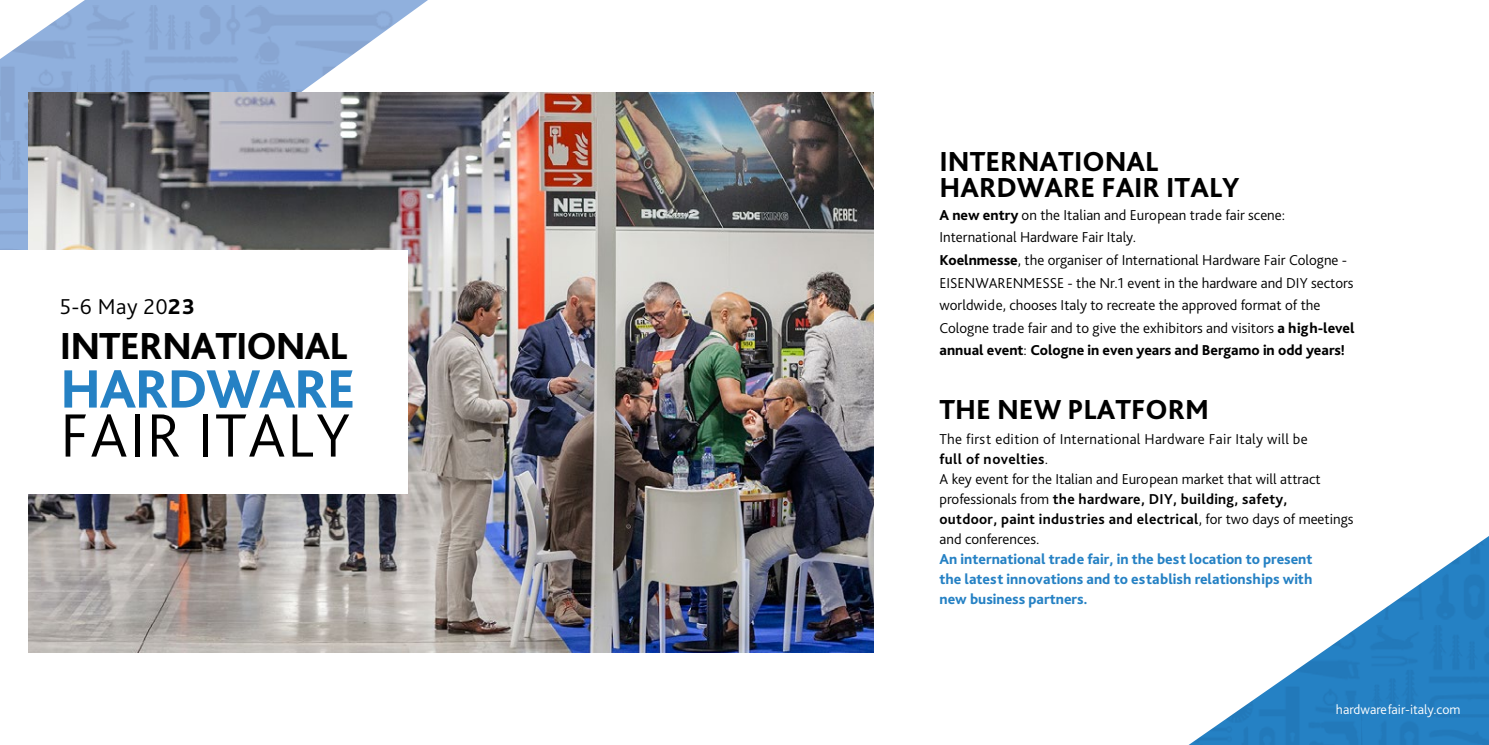
<style>
.page{position:relative;width:1489px;height:745px;background:#fff}
.page>*{position:absolute;margin:0;border:0;box-sizing:border-box;transform-origin:0 0}
.t1{font:300 63.88px "Bliss Pro";letter-spacing:.025em;color:#000}
.t2{font:800 56.38px "Bliss Pro";letter-spacing:-.025em;color:#2581c4}
.t3{font:800 39.38px "Bliss Pro";letter-spacing:-.025em;color:#000}
.t4{font:800 28.75px/26.2px "Bliss Pro";color:#000}
.t5{font:300 22.5px "Bliss Pro";color:#000}
.t6{font:300 15px/22.5px "Bliss Pro";color:#000}
.t7{font:800 15px/20px "Bliss Pro";color:#2581c4;text-align:justify}
.t8{font:300 13.75px "Bliss Pro";color:#fff}
.s1{font-weight:800}
.s2{font-weight:700}
</style>
<div class="page">
<svg style="left:75px;top:0;width:353px;height:93px"></svg>
<img style="left:0;top:7px;width:75px;height:135px">
<img style="left:78px;top:5px;width:318px;height:88px">
<svg style="left:1358px;top:616px;width:130px;height:128px"></svg>
<img style="left:1374px;top:536px;width:114px;height:83px">
<img style="left:1190px;top:627px;width:168px;height:117px">
<img style="left:1361px;top:624px;width:127px;height:120px">
<img style="left:28px;top:93px;width:845px;height:558px">
<div style="left:0;top:250px;width:407px;height:244px;background:#fff"></div>
<h3 class="t5" style="left:60px;top:292px;width:137px">5-6 May 20<span class="s1">23</span></h3>
<h3 class="t3" style="left:60px;top:321px;width:289px">INTERNATIONAL</h3>
<h2 class="t2" style="left:60px;top:353px;width:297px">HARDWARE</h2>
<h1 class="t1" style="left:60px;top:395px;width:291px">FAIR ITALY</h1>
<h3 class="t4" style="left:939px;top:148px;width:301px">INTERNATIONAL<br>HARDWARE FAIR ITALY</h3>
<p class="t6" style="left:939px;top:203px;width:416px"><span class="s1">A new entry</span> on the Italian and European trade fair scene:<br>International Hardware Fair Italy.<br><span class="s1">Koelnmesse</span>, the organiser of International Hardware Fair Cologne - EISENWARENMESSE - the Nr.1 event in the hardware and DIY sectors worldwide, chooses Italy to recreate the approved format of the Cologne trade fair and to give the exhibitors and visitors <span class="s1">a high-level annual event</span>: <span class="s1">Cologne in even years and Bergamo in odd years!</span></p>
<h3 class="t4" style="left:939px;top:395px;width:271px">THE NEW PLATFORM</h3>
<p class="t6" style="left:939px;top:428px;width:415px;line-height:20px">The first edition of International Hardware Fair Italy will be<br><span class="s2">full of novelties</span>.<br>A key event for the Italian and European market that will attract professionals from <span class="s2">the hardware, DIY, building, safety,<br>outdoor, paint industries and electrical</span>, for two days of meetings and conferences.</p>
<p class="t7" style="left:939px;top:548px;width:374px">An international trade fair, in the best location to present the latest innovations and to establish relationships with new business partners.</p>
<p class="t8" style="left:1335px;top:700px;width:126px">hardwarefair-italy.com</p>
</div>
